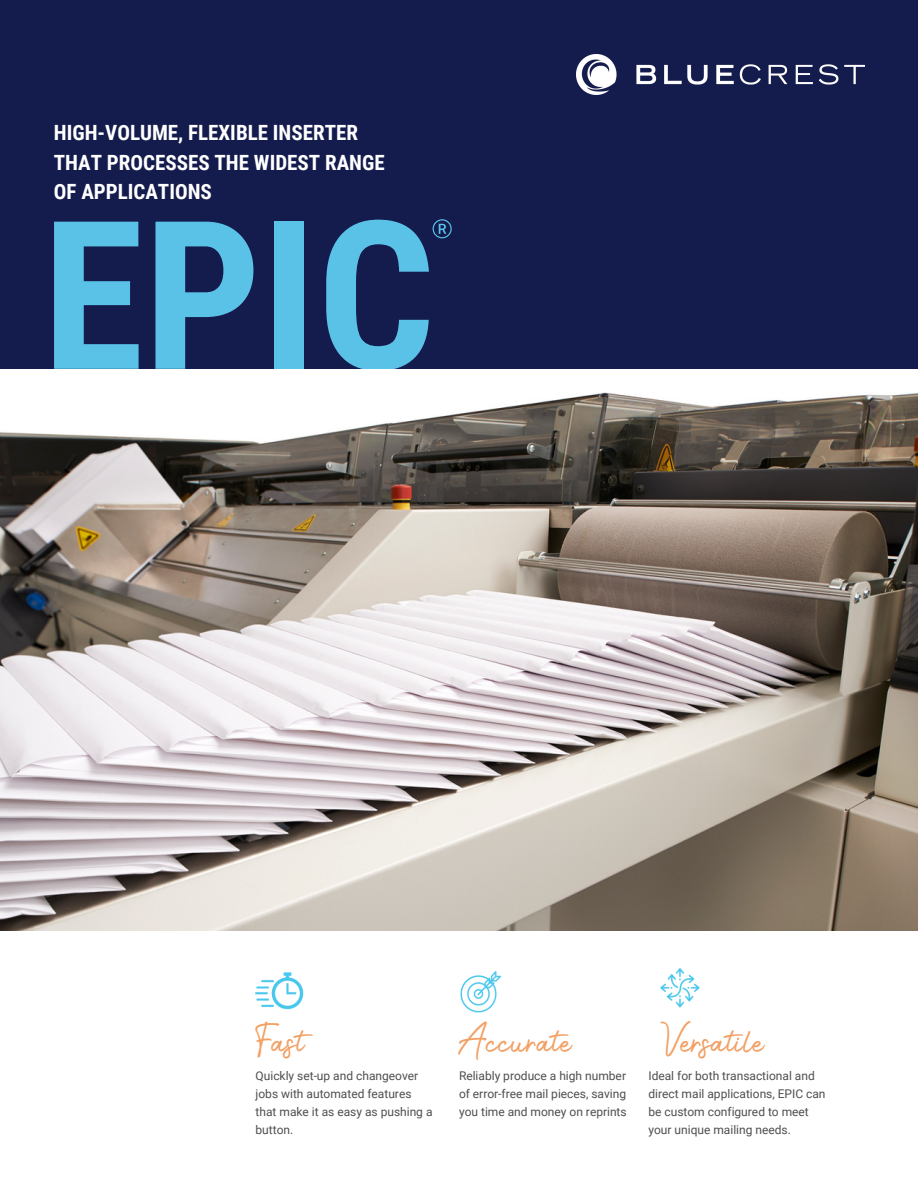
<style>
.page{position:relative;width:918px;height:1188px;background:#fff}
.page>*{position:absolute;margin:0;border:0;box-sizing:border-box;transform-origin:0 0}
.t1{font:700 207px "Roboto Condensed";color:#5bc2e7}
.t2{font:700 21px/29.2px "Roboto Condensed";color:#fff}
.t3{font:21px "Photoshoot";color:#f2a064}
.t4{font:12px/18px "Roboto";color:#4e4e4e}
</style>
<div class="page">
<div style="left:0;top:0;width:918px;height:369px;background:#141b4d"></div>
<img style="left:577px;top:54px;width:288px;height:40px">
<img style="left:660px;top:968px;width:40px;height:40px">
<img style="left:460px;top:971px;width:41px;height:42px">
<img style="left:255px;top:972px;width:49px;height:38px">
<img style="left:0;top:392px;width:918px;height:538px">
<svg style="left:433px;top:219px;width:19px;height:19px"></svg>
<h2 class="t2" style="left:54px;top:119px;width:332px">HIGH-VOLUME, FLEXIBLE INSERTER<br>THAT PROCESSES THE WIDEST RANGE<br>OF APPLICATIONS</h2>
<h1 class="t1" style="left:42px;top:177px;width:394px">EPIC</h1>
<h2 class="t3" style="left:256px;top:1035px;width:62px">Fast</h2>
<h2 class="t3" style="left:458px;top:1035px;width:115px">Accurate</h2>
<h2 class="t3" style="left:661px;top:1035px;width:105px">Versatile</h2>
<p class="t4" style="left:459px;top:1067px;width:169px;text-align:justify">Reliably produce a high number of error-free mail pieces, saving you time and money on reprints</p>
<p class="t4" style="left:648px;top:1067px;width:179px">Ideal for both transactional and direct mail applications, EPIC can be custom configured to meet your unique mailing needs.</p>
<p class="t4" style="left:256px;top:1067px;width:178px">Quickly set-up and changeover jobs with automated features that make it as easy as pushing a button.</p>
</div>
